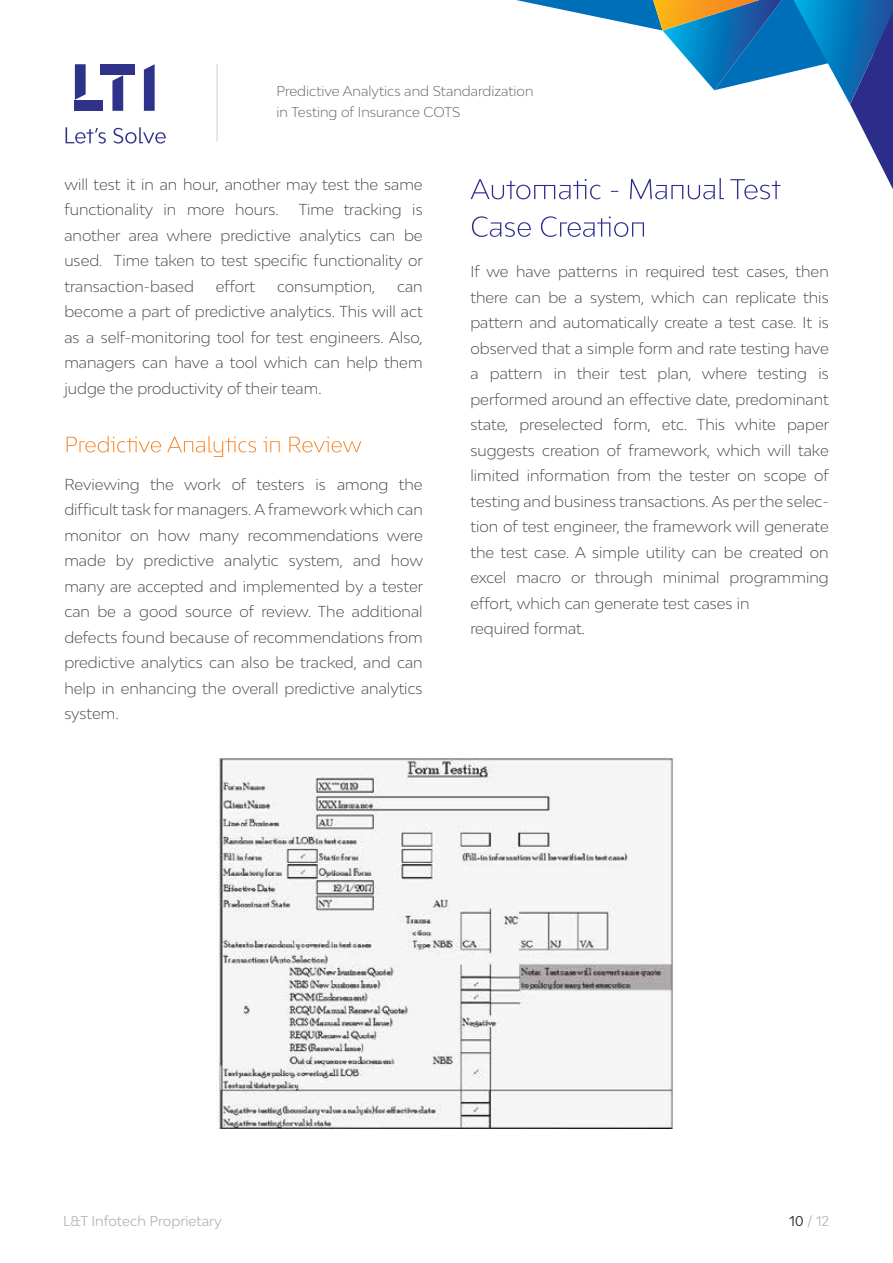
<style>
.page{position:relative;width:893px;height:1263px;background:#fff}
.page>*{position:absolute;margin:0;border:0;box-sizing:border-box;transform-origin:0 0}
.t1{font:300 15px/25.5px "Bw Modelica";color:#414042;text-align:justify}
.t2{font:300 13.5px/21px "Bw Modelica";color:#5c5c5c}
.t3{font:13.5px "Bw Modelica";color:#b5b5b6}
.t4{font:13.5px "Bw Modelica";color:#b7b7b7}
.s1{color:#231f20}
</style>
<div class="page">
<hr style="left:217px;top:64px;width:1px;height:77px;background:#cfcfce">
<img style="left:217px;top:757px;width:458px;height:371px">
<svg style="left:67px;top:436px;width:294px;height:21px"></svg>
<svg style="left:471px;top:0;width:422px;height:199px"></svg>
<svg style="left:472px;top:216px;width:172px;height:21px"></svg>
<svg style="left:75px;top:64px;width:11px;height:36px"></svg>
<div style="left:75px;top:100px;width:28px;height:11px;background:#2e3288"></div>
<div style="left:101px;top:64px;width:34px;height:11px;background:#2e3288"></div>
<svg style="left:112px;top:75px;width:11px;height:36px"></svg>
<svg style="left:144px;top:64px;width:11px;height:47px"></svg>
<svg style="left:66px;top:127px;width:100px;height:17px"></svg>
<p class="t2" style="left:277px;top:81px;width:258px">Predictive Analytics and Standardization in Testing of Insurance COTS</p>
<p class="t1" style="left:64px;top:171px;width:360px">will test it in an hour, another may test the same functionality in more hours.</p>
<p class="t1" style="left:64px;top:197px;width:360px;text-indent:234px">Time tracking is another area where predictive analytics can be used. Time taken to test specific functionality or transaction-based</p>
<p class="t1" style="left:216px;top:273px;width:41px">effort</p>
<p class="t1" style="left:277px;top:273px;width:100px">consumption,</p>
<p class="t1" style="left:64px;top:273px;width:360px;text-indent:333px">can become a part of predictive analytics. This will act as a self-monitoring tool for test engineers. Also, managers can have a tool which can help them judge the productivity of their team.</p>
<p class="t1" style="left:64px;top:471px;width:360px">Reviewing the work of testers is among the difficult task for managers. A framework which can monitor on how many recommendations were made by predictive analytic system, and how many are accepted and implemented by a tester can be a good source of review. The additional defects found because of recommendations from predictive analytics can also be tracked, and can help in enhancing the overall predictive analytics system.</p>
<p class="t1" style="left:470px;top:258px;width:360px;text-align:left">If we have patterns in required test cases, then there can be a system, which can replicate this pattern and automatically create a test case. It is observed that a simple form and rate testing have a pattern in their test plan, where testing is performed around an effective date, predominant state, preselected form, etc. This white paper suggests creation of framework, which will take limited information from the tester on scope of testing and business transactions. As per the selec&shy;tion of test engineer, the framework will generate the test case. A simple utility can be created on excel macro or through minimal programming effort, which can generate test cases in<br>required format.</p>
<p class="t3" style="left:63px;top:1212px;width:160px">L&amp;T Infotech Proprietary</p>
<p class="t4" style="left:789px;top:1212px;width:41px"><span class="s1">10</span> / 12</p>
</div>
